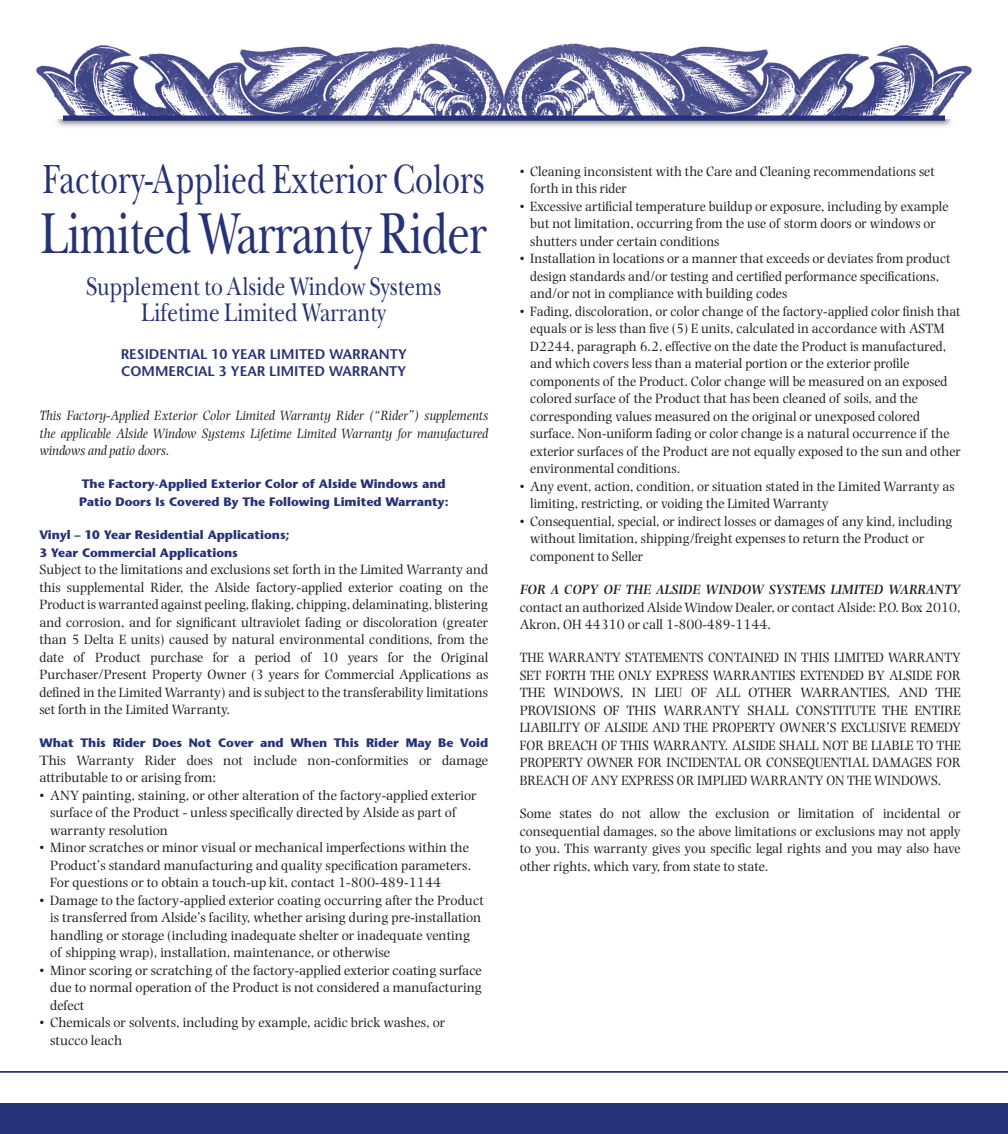
<style>
.page{position:relative;width:1008px;height:1134px;background:#fff}
.page>*{position:absolute;margin:0;border:0;box-sizing:border-box;transform-origin:0 0}
.t1{font:59.5px "New Baskerville Rmn";letter-spacing:-.02em;color:#253279;scale:.75 1}
.t2{font:42px "New Baskerville Rmn";color:#253279;scale:.75 1}
.t3{font:26.25px/26.2px "New Baskerville Rmn";color:#253279;text-align:center;scale:.8 1}
.t4{font:14px/17.5px "Photina";color:#231f20}
.t5{font:14px/17.5px "Photina";color:#231f20;text-align:justify;scale:.95 1}
.t6{font:italic 14px/17.5px "Photina";color:#231f20;text-align:justify;scale:.95 1}
.t7{font:600 14px/16.8px "Stone Sans";color:#253279}
.t8{font:italic 600 14px "Photina";color:#231f20}
.t9{font:700 12.25px/17.5px "Stone Sans";color:#253279}
.s1{font-family:"New Baskerville Rmn"}
</style>
<div class="page">
<img style="left:56px;top:119px;width:896px;height:8px">
<img style="left:36px;top:43px;width:936px;height:73px">
<div style="left:63px;top:116px;width:882px;height:5px;background:#253279"></div>
<div style="left:0;top:1103px;width:1008px;height:31px;background:#253279"></div>
<hr style="left:0;top:1071px;width:1008px;height:2px;background:#253279">
<h2 class="t2" style="left:43px;top:151px;width:590px">Factory-Applied Exterior Colors</h2>
<h1 class="t1" style="left:41px;top:193px;width:597px">Limited Warranty Rider</h1>
<h3 class="t3" style="left:86px;top:275px;width:446px">Supplement to Alside Window Systems<br>Lifetime Limited Warranty</h3>
<p class="t7" style="left:121px;top:345px;width:288px">RESIDENTIAL 10 YEAR LIMITED WARRANTY<br>COMMERCIAL 3 YEAR LIMITED WARRANTY</p>
<p class="t6" style="left:39px;top:407px;width:474px">This Factory-Applied Exterior Color Limited Warranty Rider (“Rider”) supplements the applicable Alside Window Systems Lifetime Limited Warranty for manufactured windows and patio doors.</p>
<p class="t9" style="left:79px;top:475px;width:371px">The Factory-Applied Exterior Color of Alside Windows and<br>Patio Doors Is Covered By The Following Limited Warranty:</p>
<p class="t9" style="left:39px;top:526px;width:252px">Vinyl – 10 Year Residential Applications;<br>3 Year Commercial Applications</p>
<p class="t4" style="left:39px;top:561px;width:450px;text-align:justify">Subject to the limitations and exclusions set forth in the Limited Warranty and this supplemental Rider, the Alside factory-applied exterior coating on the Product is warranted against peeling, flaking, chipping, delaminating, blistering and corrosion, and for significant ultraviolet fading or discoloration (greater than 5 Delta E units) caused by natural environmental conditions, from the date of Product purchase for a period of 10 years for the Original Purchaser/Present Property Owner (3 years for Commercial Applications as defined in the Limited Warranty) and is subject to the transferability limitations set forth in the Limited Warranty.</p>
<p class="t9" style="left:39px;top:734px;width:450px">What This Rider Does Not Cover and When This Rider May Be Void</p>
<p class="t4" style="left:39px;top:751px;width:450px"><span class="s1">T</span>his Warranty Rider does not include non-conformities or damage attributable to or arising from:</p>
<p class="t4" style="left:50px;top:786px;width:428px;text-indent:-11px">• ANY painting, staining, or other alteration of the factory-applied exterior surface of the Product - unless specifically directed by Alside as part of warranty resolution</p>
<p class="t4" style="left:50px;top:839px;width:423px;text-indent:-11px">• Minor scratches or minor visual or mechanical imperfections within the<br>Product’s standard manufacturing and quality specification parameters.<br>For questions or to obtain a touch-up kit, contact 1-800-489-1144</p>
<p class="t4" style="left:50px;top:891px;width:435px;text-indent:-11px">• Damage to the factory-applied exterior coating occurring after the Product is transferred from Alside’s facility, whether arising during pre-installation handling or storage (including inadequate shelter or inadequate venting of shipping wrap), installation, maintenance, or otherwise</p>
<p class="t4" style="left:50px;top:961px;width:433px;text-align:justify;text-indent:-11px">• Minor scoring or scratching of the factory-applied exterior coating surface due to normal operation of the Product is not considered a manufacturing defect</p>
<p class="t4" style="left:50px;top:1014px;width:396px;text-indent:-11px">• Chemicals or solvents, including by example, acidic brick washes, or stucco leach</p>
<p class="t4" style="left:530px;top:163px;width:406px;text-indent:-11px">• Cleaning inconsistent with the Care and Cleaning recommendations set forth in this rider</p>
<p class="t4" style="left:530px;top:198px;width:420px;text-indent:-11px">• Excessive artificial temperature buildup or exposure, including by example but not limitation, occurring from the use of storm doors or windows or shutters under certain conditions</p>
<p class="t4" style="left:530px;top:250px;width:422px;text-indent:-11px">• Installation in locations or a manner that exceeds or deviates from product design standards and/or testing and certified performance specifications, and/or not in compliance with building codes</p>
<p class="t4" style="left:530px;top:303px;width:432px;text-indent:-11px">• Fading, discoloration, or color change of the factory-applied color finish that equals or is less than five (5) E units, calculated in accordance with ASTM D2244, paragraph 6.2, effective on the date the Product is manufactured, and which covers less than a material portion or the exterior profile components of the Product. Color change will be measured on an exposed colored surface of the Product that has been cleaned of soils, and the corresponding values measured on the original or unexposed colored surface. Non-uniform fading or color change is a natural occurrence if the exterior surfaces of the Product are not equally exposed to the sun and other environmental conditions.</p>
<p class="t4" style="left:530px;top:478px;width:426px;text-indent:-11px">• Any event, action, condition, or situation stated in the Limited Warranty as limiting, restricting, or voiding the Limited Warranty</p>
<p class="t4" style="left:530px;top:513px;width:424px;text-indent:-11px">• Consequential, special, or indirect losses or damages of any kind, including without limitation, shipping/freight expenses to return the Product or component to Seller</p>
<p class="t8" style="left:520px;top:582px;width:443px">FOR A COPY OF THE ALSIDE WINDOW SYSTEMS LIMITED WARRANTY</p>
<p class="t4" style="left:520px;top:598px;width:443px">contact an authorized Alside Window Dealer, or contact Alside: P.O. Box 2010,<br>Akron, OH 44310 or call 1-800-489-1144.</p>
<p class="t5" style="left:520px;top:649px;width:466px">THE WARRANTY STATEMENTS CONTAINED IN THIS LIMITED WARRANTY SET FORTH THE ONLY EXPRESS WARRANTIES EXTENDED BY ALSIDE FOR THE WINDOWS, IN LIEU OF ALL OTHER WARRANTIES, AND THE PROVISIONS OF THIS WARRANTY SHALL CONSTITUTE THE ENTIRE LIABILITY OF ALSIDE AND THE PROPERTY OWNER’S EXCLUSIVE REMEDY FOR BREACH OF THIS WARRANTY. ALSIDE SHALL NOT BE LIABLE TO THE PROPERTY OWNER FOR INCIDENTAL OR CONSEQUENTIAL DAMAGES FOR BREACH OF ANY EXPRESS OR IMPLIED WARRANTY ON THE WINDOWS.</p>
<p class="t4" style="left:520px;top:805px;width:443px;text-align:justify">Some states do not allow the exclusion or limitation of incidental or consequential damages, so the above limitations or exclusions may not apply to you. This warranty gives you specific legal rights and you may also have other rights, which vary, from state to state.</p>
</div>
